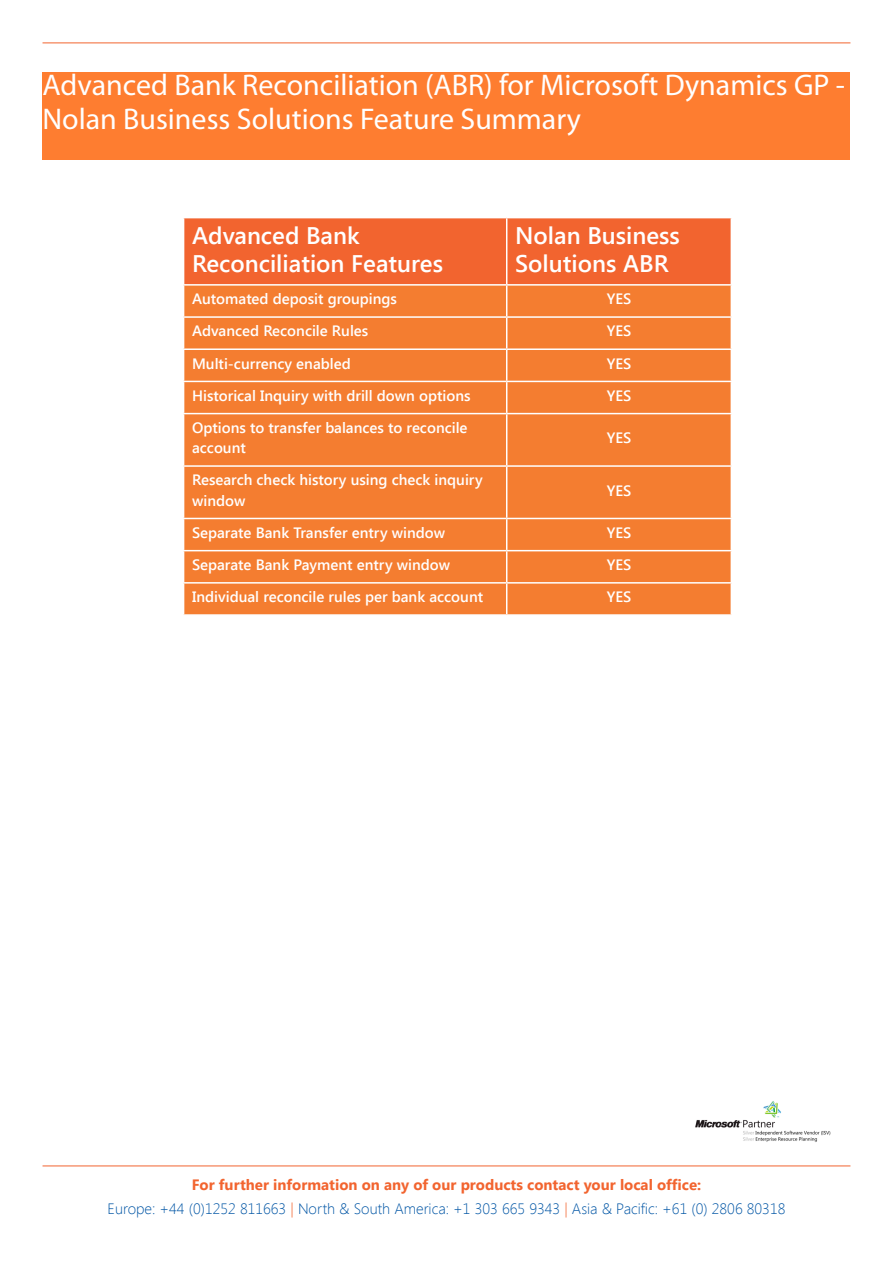
<style>
.page{position:relative;width:893px;height:1263px;background:#fff}
.page>*{position:absolute;margin:0;border:0;box-sizing:border-box;transform-origin:0 0}
.t1{font:30px "Myriad Pro";color:#fff}
.Panel_Title{font:600 24px/28.5px "Segoe UI";color:#fff}
.Panel_Body_Text{font:600 15px/20.2px "Segoe UI";color:#fff}
.t2{font:300 15px "Segoe UI";color:#0155a5}
.t3{font:700 15px "Segoe UI";color:#f2642f}
.s1{color:#f2642f}
</style>
<div class="page">
<hr style="left:43px;top:43px;width:807px;height:1px;background:#f2642f">
<hr style="left:43px;top:1165px;width:807px;height:1px;background:#f2642f">
<img style="left:695px;top:1101px;width:136px;height:41px">
<div style="left:43px;top:72px;width:807px;height:88px;background:#fe7d30"></div>
<div style="left:184px;top:218px;width:547px;height:66px;background:#f2642f"></div>
<div style="left:184px;top:286px;width:547px;height:328px;background:#f47d30"></div>
<hr style="left:506px;top:218px;width:1px;height:66px;background:#fff">
<hr style="left:506px;top:286px;width:1px;height:30px;background:#fff">
<hr style="left:183px;top:316px;width:324px;height:2px;background:#fff">
<hr style="left:507px;top:316px;width:225px;height:2px;background:#fff">
<hr style="left:506px;top:318px;width:1px;height:30px;background:#fff">
<hr style="left:183px;top:348px;width:324px;height:2px;background:#fff">
<hr style="left:507px;top:348px;width:225px;height:2px;background:#fff">
<hr style="left:506px;top:350px;width:1px;height:31px;background:#fff">
<hr style="left:183px;top:381px;width:324px;height:1px;background:#fff">
<hr style="left:507px;top:381px;width:225px;height:1px;background:#fff">
<hr style="left:506px;top:382px;width:1px;height:31px;background:#fff">
<hr style="left:183px;top:413px;width:324px;height:1px;background:#fff">
<hr style="left:507px;top:413px;width:225px;height:1px;background:#fff">
<hr style="left:506px;top:414px;width:1px;height:51px;background:#fff">
<hr style="left:183px;top:465px;width:324px;height:2px;background:#fff">
<hr style="left:507px;top:465px;width:225px;height:2px;background:#fff">
<hr style="left:506px;top:467px;width:1px;height:51px;background:#fff">
<hr style="left:183px;top:518px;width:324px;height:1px;background:#fff">
<hr style="left:507px;top:518px;width:225px;height:1px;background:#fff">
<hr style="left:506px;top:519px;width:1px;height:31px;background:#fff">
<hr style="left:183px;top:550px;width:324px;height:1px;background:#fff">
<hr style="left:507px;top:550px;width:225px;height:1px;background:#fff">
<hr style="left:506px;top:551px;width:1px;height:31px;background:#fff">
<hr style="left:183px;top:582px;width:324px;height:2px;background:#fff">
<hr style="left:507px;top:582px;width:225px;height:2px;background:#fff">
<hr style="left:506px;top:584px;width:1px;height:30px;background:#fff">
<p class="t1" style="left:43px;top:66px;width:804px">Advanced Bank Reconciliation (ABR) for Microsoft Dynamics GP -</p>
<p class="t1" style="left:43px;top:101px;width:540px">Nolan Business Solutions Feature Summary</p>
<p class="Panel_Title" style="left:192px;top:220px;width:252px">Advanced Bank<br>Reconciliation Features</p>
<p class="Panel_Title" style="left:515px;top:220px;width:166px">Nolan Business<br>Solutions ABR</p>
<p class="Panel_Body_Text" style="left:192px;top:288px;width:206px">Automated deposit groupings</p>
<p class="Panel_Body_Text" style="left:607px;top:288px;width:26px">YES</p>
<p class="Panel_Body_Text" style="left:192px;top:320px;width:178px">Advanced Reconcile Rules</p>
<p class="Panel_Body_Text" style="left:607px;top:320px;width:26px">YES</p>
<p class="Panel_Body_Text" style="left:192px;top:352px;width:160px">Multi-currency enabled</p>
<p class="Panel_Body_Text" style="left:607px;top:352px;width:26px">YES</p>
<p class="Panel_Body_Text" style="left:192px;top:385px;width:280px">Historical Inquiry with drill down options</p>
<p class="Panel_Body_Text" style="left:607px;top:385px;width:26px">YES</p>
<p class="Panel_Body_Text" style="left:192px;top:417px;width:277px">Options to transfer balances to reconcile account</p>
<p class="Panel_Body_Text" style="left:607px;top:427px;width:26px">YES</p>
<p class="Panel_Body_Text" style="left:192px;top:469px;width:292px">Research check history using check inquiry window</p>
<p class="Panel_Body_Text" style="left:607px;top:479px;width:26px">YES</p>
<p class="Panel_Body_Text" style="left:192px;top:522px;width:255px">Separate Bank Transfer entry window</p>
<p class="Panel_Body_Text" style="left:607px;top:522px;width:26px">YES</p>
<p class="Panel_Body_Text" style="left:192px;top:554px;width:259px">Separate Bank Payment entry window</p>
<p class="Panel_Body_Text" style="left:607px;top:554px;width:26px">YES</p>
<p class="Panel_Body_Text" style="left:192px;top:586px;width:293px">Individual reconcile rules per bank account</p>
<p class="Panel_Body_Text" style="left:607px;top:586px;width:26px">YES</p>
<p class="t3" style="left:192px;top:1174px;width:511px">For further information on any of our products contact your local office:</p>
<p class="t2" style="left:107px;top:1198px;width:679px">Europe: +44 (0)1252 811663 <span class="s1">|</span> North &amp; South America: +1 303 665 9343 <span class="s1">|</span> Asia &amp; Pacific: +61 (0) 2806 80318</p>
</div>
